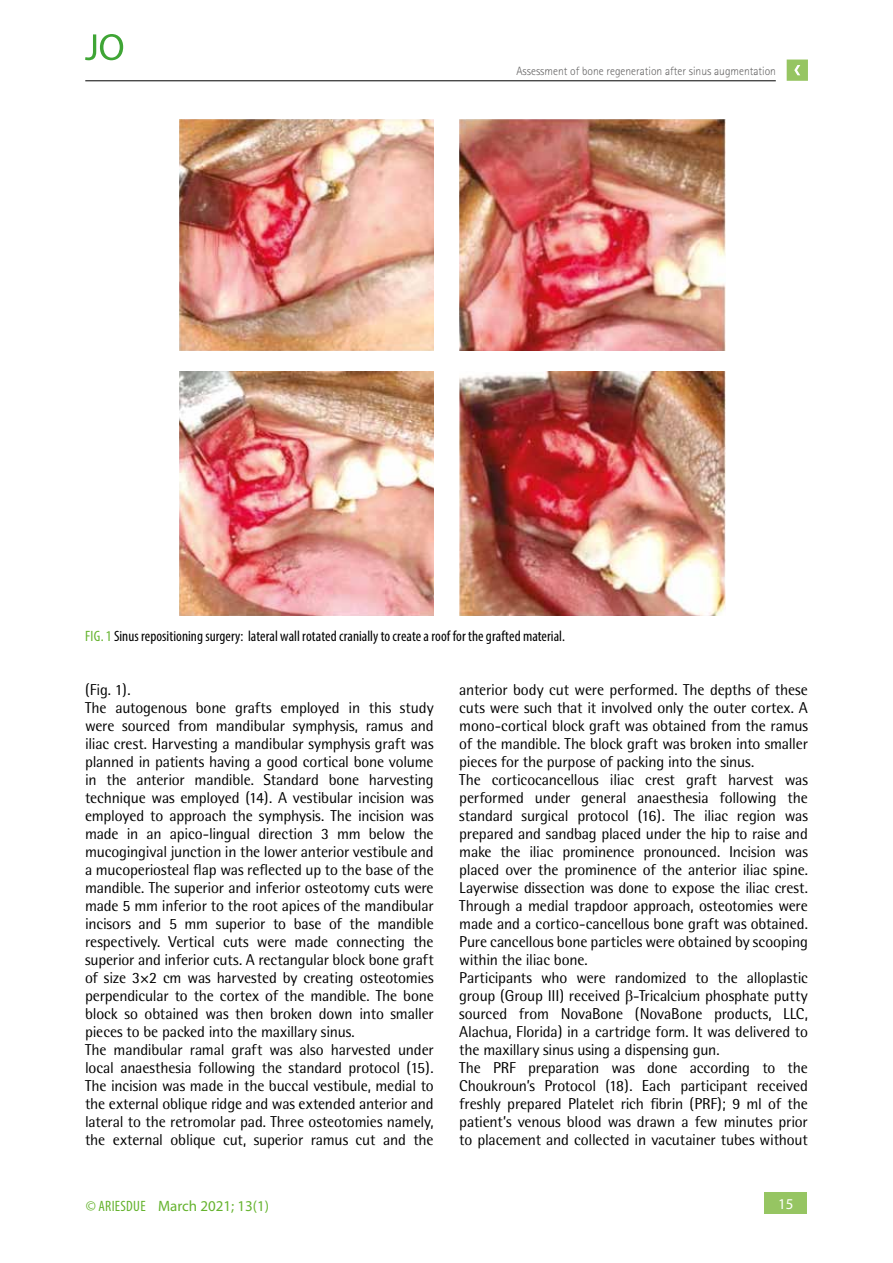
<style>
.page{position:relative;width:893px;height:1263px;background:#fff}
.page>*{position:absolute;margin:0;border:0;box-sizing:border-box;transform-origin:0 0}
.t1{font:15.75px/18px "Rotis Semi Sans";letter-spacing:-.01em;color:#000}
.t2{font:condensed 15px "Myriad Pro";letter-spacing:.005em;color:#000}
.t3{font:15px "Myriad Pro";color:#65b32e}
.t4{font:15px "Myriad Pro";color:#fff}
.t5{font:300 12px "Rotis Sans Serif";color:#646363;scale:.96 1}
.s1{color:#65b32e}
.s2{font-family:"Times New Roman"}
.s3{font-stretch:condensed}
</style>
<div class="page">
<div style="left:765px;top:1193px;width:42px;height:21px;background:#96c562"></div>
<svg style="left:787px;top:60px;width:21px;height:21px"></svg>
<hr style="left:85px;top:81px;width:691px;height:1px;background:#000">
<svg style="left:85px;top:34px;width:38px;height:26px"></svg>
<img style="left:179px;top:371px;width:255px;height:245px">
<img style="left:179px;top:119px;width:255px;height:231px">
<img style="left:459px;top:119px;width:266px;height:231px">
<img style="left:459px;top:371px;width:266px;height:245px">
<p class="t5" style="left:516px;top:64px;width:272px">Assessment of bone regeneration after sinus augmentation</p>
<p class="t2" style="left:85px;top:627px;width:481px"><span class="s1">FIG. 1</span> Sinus repositioning surgery: lateral wall rotated cranially to create a roof for the grafted material.</p>
<p class="t1" style="left:85px;top:681px;width:350px">(Fig. 1).<br>The autogenous bone grafts employed in this study were sourced from mandibular symphysis, ramus and iliac crest. Harvesting a mandibular symphysis graft was planned in patients having a good cortical bone volume in the anterior mandible. Standard bone harvesting technique was employed (14). A vestibular incision was employed to approach the symphysis. The incision was made in an apico-lingual direction 3 mm below the mucogingival junction in the lower anterior vestibule and a mucoperiosteal flap was reflected up to the base of the mandible. The superior and inferior osteotomy cuts were made 5 mm inferior to the root apices of the mandibular incisors and 5 mm superior to base of the mandible respectively. Vertical cuts were made connecting the superior and inferior cuts. A rectangular block bone graft of size 3×2 cm was harvested by creating osteotomies perpendicular to the cortex of the mandible. The bone block so obtained was then broken down into smaller pieces to be packed into the maxillary sinus.<br>The mandibular ramal graft was also harvested under local anaesthesia following the standard protocol (15).<br>The incision was made in the buccal vestibule, medial to the external oblique ridge and was extended anterior and lateral to the retromolar pad. Three osteotomies namely, the external oblique cut, superior ramus cut and the</p>
<p class="t1" style="left:459px;top:681px;width:350px">anterior body cut were performed. The depths of these cuts were such that it involved only the outer cortex. A mono-cortical block graft was obtained from the ramus of the mandible. The block graft was broken into smaller pieces for the purpose of packing into the sinus.<br>The corticocancellous iliac crest graft harvest was performed under general anaesthesia following the standard surgical protocol (16). The iliac region was prepared and sandbag placed under the hip to raise and make the iliac prominence pronounced. Incision was placed over the prominence of the anterior iliac spine.<br>Layerwise dissection was done to expose the iliac crest.<br>Through a medial trapdoor approach, osteotomies were made and a cortico-cancellous bone graft was obtained.<br>Pure cancellous bone particles were obtained by scooping within the iliac bone.<br>Participants who were randomized to the alloplastic group (Group III) received <span class="s2">β</span>-Tricalcium phosphate putty sourced from NovaBone (NovaBone products, LLC, Alachua, Florida) in a cartridge form. It was delivered to the maxillary sinus using a dispensing gun.<br>The PRF preparation was done according to the Choukroun’s Protocol (18). Each participant received freshly prepared Platelet rich fibrin (PRF); 9 ml of the patient’s venous blood was drawn a few minutes prior to placement and collected in vacutainer tubes without</p>
<p class="t3" style="left:86px;top:1196px;width:185px"><span class="s3">© ARIESDUE</span> March 2021; 13(1)</p>
<p class="t4" style="left:778px;top:1195px;width:17px">15</p>
</div>
